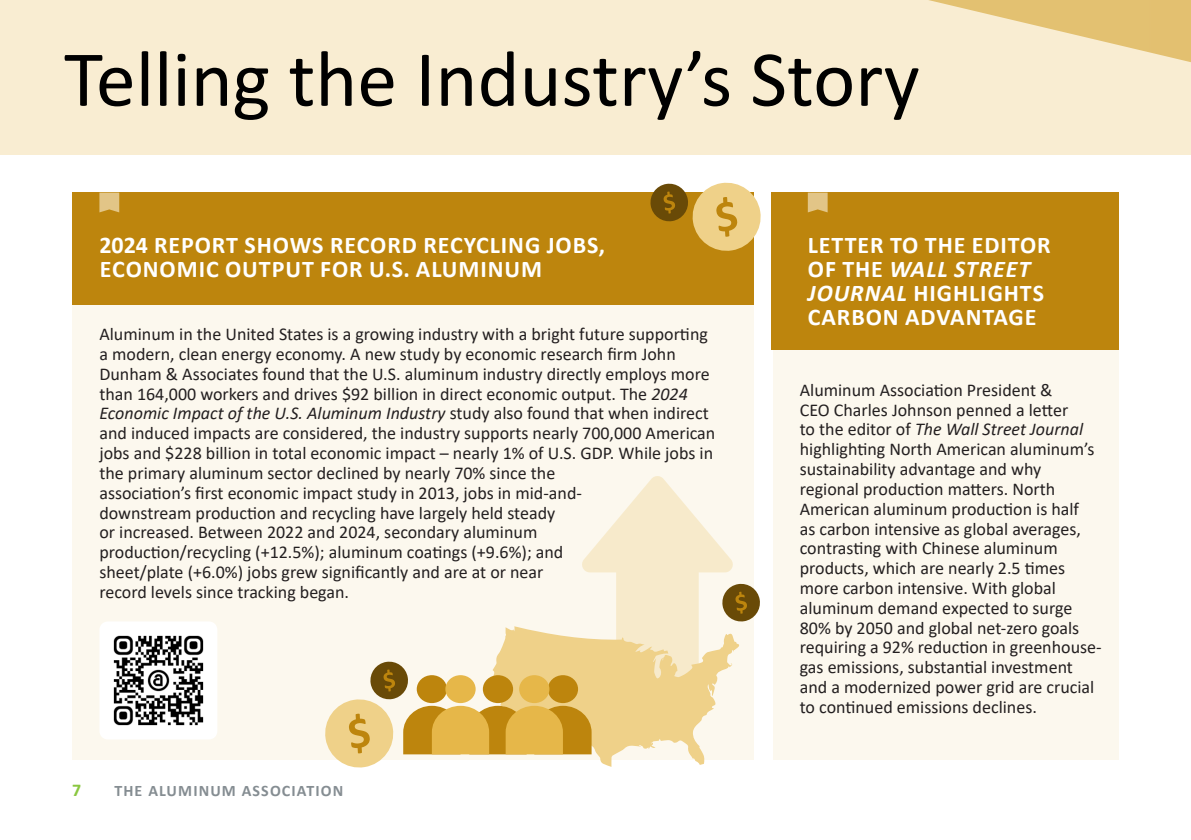
<style>
.page{position:relative;width:1191px;height:840px;background:#fff}
.page>*{position:absolute;margin:0;border:0;box-sizing:border-box;transform-origin:0 0}
.t1{font:80px "Calibri";color:#000}
.t2{font:700 24px/24px "Calibri";letter-spacing:.04em;color:#fff}
.t3{font:18px/19.8px "Calibri";color:#231f20}
.t4{font:700 18px "Calibri";color:#8ac740}
.t5{font:700 16px "Calibri";letter-spacing:.07em;color:#858d92}
.s1{font-style:italic}
</style>
<div class="page">
<div style="left:72px;top:192px;width:681px;height:567px;background:#fcf8ee"></div>
<div style="left:0;top:0;width:1191px;height:154px;background:#f9edd2"></div>
<div style="left:72px;top:192px;width:681px;height:113px;background:#bd850d"></div>
<img style="left:100px;top:622px;width:117px;height:117px">
<svg style="left:99px;top:192px;width:20px;height:20px"></svg>
<div style="left:773px;top:192px;width:346px;height:567px;background:#fcf8ee"></div>
<div style="left:772px;top:192px;width:347px;height:157px;background:#bd850d"></div>
<svg style="left:808px;top:192px;width:19px;height:20px"></svg>
<svg style="left:929px;top:0;width:262px;height:62px"></svg>
<svg style="left:650px;top:182px;width:111px;height:71px"></svg>
<svg style="left:323px;top:475px;width:437px;height:293px"></svg>
<p class="t1" style="left:64px;top:23px;width:857px">Telling the Industry’s Story</p>
<p class="t2" style="left:99px;top:233px;width:507px">2024 REPORT SHOWS RECORD RECYCLING JOBS,<br>ECONOMIC OUTPUT FOR U.S. ALUMINUM</p>
<p class="t3" style="left:99px;top:323px;width:617px">Aluminum in the United States is a growing industry with a bright future supporting a modern, clean energy economy. A new study by economic research firm John Dunham &amp; Associates found that the U.S. aluminum industry directly employs more than 164,000 workers and drives $92 billion in direct economic output. The <span class="s1">2024<br>Economic Impact of the U.S. Aluminum Industry</span> study also found that when indirect and induced impacts are considered, the industry supports nearly 700,000 American jobs and $228 billion in total economic impact – nearly 1% of U.S. GDP. While jobs in the primary aluminum sector declined by nearly 70% since the<br>association’s first economic impact study in 2013, jobs in mid-and-<br>downstream production and recycling have largely held steady<br>or increased. Between 2022 and 2024, secondary aluminum<br>production/recycling (+12.5%); aluminum coatings (+9.6%); and<br>sheet/plate (+6.0%) jobs grew significantly and are at or near<br>record levels since tracking began.</p>
<p class="t4" style="left:72px;top:776px;width:11px">7</p>
<p class="t5" style="left:114px;top:778px;width:230px">THE ALUMINUM ASSOCIATION</p>
<p class="t2" style="left:808px;top:233px;width:244px">LETTER TO THE EDITOR<br>OF THE <span class="s1">WALL STREET<br>JOURNAL</span> HIGHLIGHTS<br>CARBON ADVANTAGE</p>
<p class="t3" style="left:800px;top:379px;width:303px">Aluminum Association President &amp;<br>CEO Charles Johnson penned a letter<br>to the editor of <span class="s1">The Wall Street Journal </span>highlighting North American aluminum’s sustainability advantage and why regional production matters. North American aluminum production is half<br>as carbon intensive as global averages, contrasting with Chinese aluminum products, which are nearly 2.5 times more carbon intensive. With global aluminum demand expected to surge 80% by 2050 and global net-zero goals requiring a 92% reduction in greenhouse&shy;gas emissions, substantial investment and a modernized power grid are crucial to continued emissions declines.</p>
</div>
